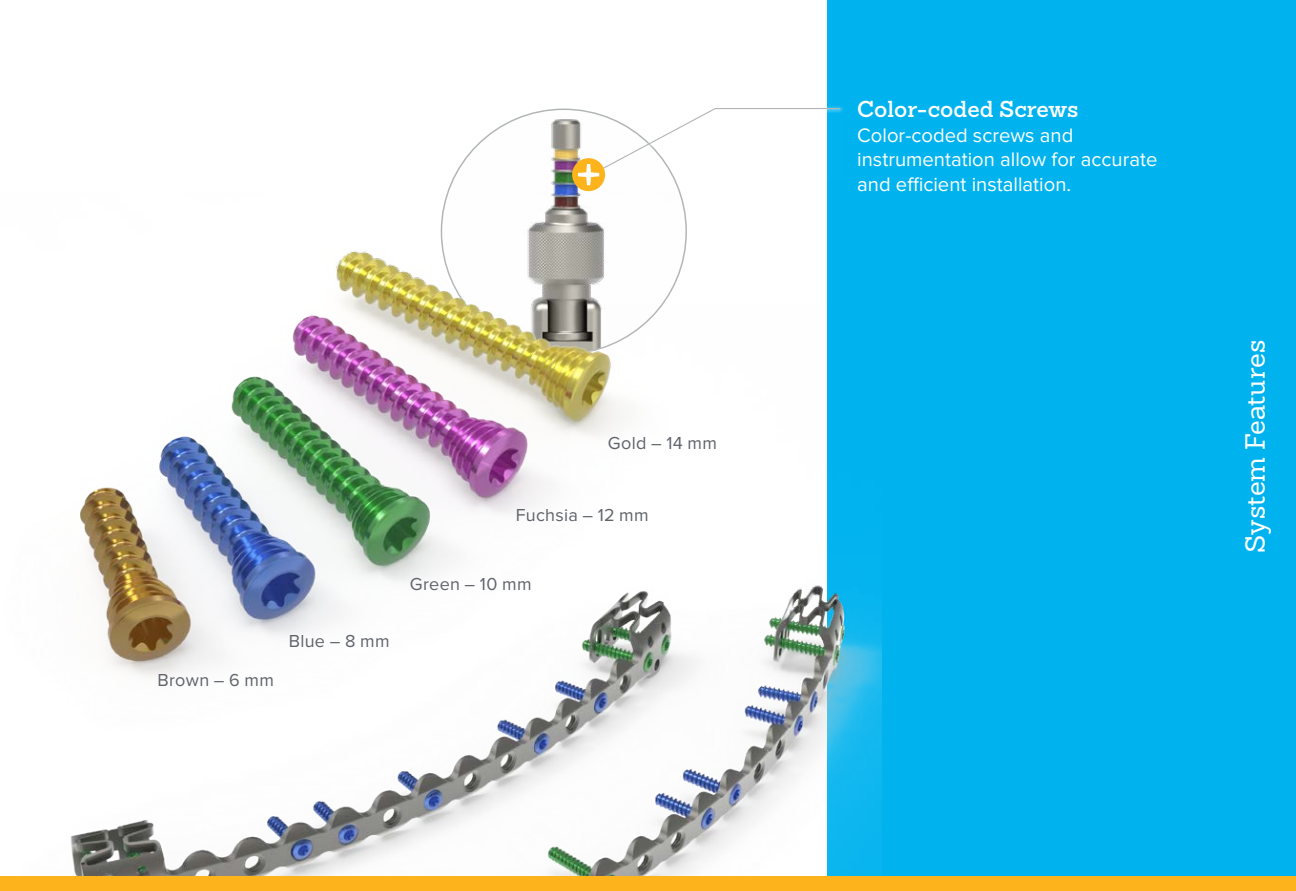
<style>
.page{position:relative;width:1296px;height:891px;background:#fff}
.page>*{position:absolute;margin:0;border:0;box-sizing:border-box;transform-origin:0 0}
.t1{font:27px "Sanchez Slab";letter-spacing:.005em;color:#fff}
.t2{font:600 22.5px "Sanchez Slab";color:#fff}
.t3{font:20.25px/24.8px "Proxima Nova";color:#fff}
.t4{font:18px "Proxima Nova";letter-spacing:.015em;color:#5f636a}
</style>
<div class="page">
<div style="left:827px;top:0;width:469px;height:891px;background:#00b3ef"></div>
<img style="left:441px;top:109px;width:245px;height:245px;border-radius:122px">
<img style="left:336px;top:191px;width:338px;height:113px">
<img style="left:70px;top:304px;width:811px;height:572px">
<div style="left:588px;top:106px;width:257px;height:74px;background:#01b3ef"></div>
<div style="left:572px;top:158px;width:33px;height:33px;background:#fcb31c;border-radius:50%"></div>
<svg style="left:578px;top:107px;width:264px;height:79px"></svg>
<div style="left:0;top:876px;width:1296px;height:15px;background:#fcb31c"></div>
<p class="t4" style="left:608px;top:433px;width:111px">Gold – 14 mm</p>
<p class="t4" style="left:516px;top:505px;width:134px">Fuchsia – 12 mm</p>
<p class="t4" style="left:157px;top:669px;width:118px">Brown – 6 mm</p>
<p class="t4" style="left:289px;top:630px;width:102px">Blue – 8 mm</p>
<p class="t4" style="left:410px;top:574px;width:123px">Green – 10 mm</p>
<p class="t2" style="left:857px;top:94px;width:223px">Color-coded Screws</p>
<p class="t3" style="left:857px;top:123px;width:302px">Color-coded screws and instrumentation allow for accurate and efficient installation.</p>
<h1 class="t1" style="left:1238px;top:553px;width:215px;rotate:-90deg">System Features</h1>
</div>
